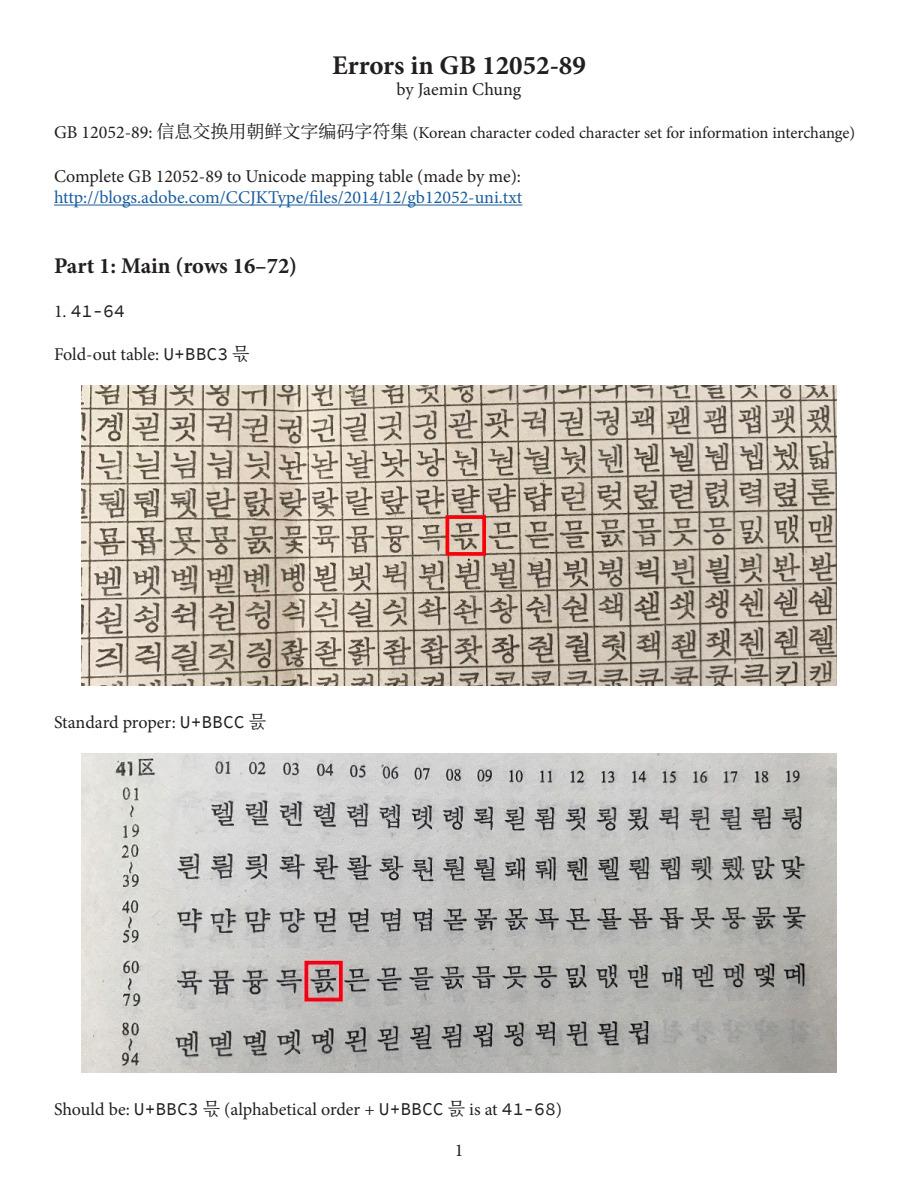
<style>
.page{position:relative;width:918px;height:1188px;background:#fff}
.page>*{position:absolute;margin:0;border:0;box-sizing:border-box;transform-origin:0 0}
.t1{font:700 27px "Minion Pro";color:#231f20}
.t2{font:700 22.5px "Minion Pro";letter-spacing:-.005em;color:#231f20}
.t3{font:18px "Minion Pro";letter-spacing:-.005em;color:#231f20}
.t4{font:18px "Minion Pro";color:#175d9e}
.t5{font:18px "Source Code Pro";color:#231f20}
.t6{font:16.5px "Minion Pro";letter-spacing:-.005em;color:#231f20}
.s1{font-size:18px}
.s2{font-family:"Source Han Serif SC";font-size:18px}
.s3{font-family:"Minion Pro"}
.s4{font-family:"Source Code Pro"}
.s5{font-family:"Source Han Serif"}
</style>
<div class="page">
<hr style="left:54px;top:205px;width:468px;height:1px;background:#175d9e">
<img style="left:81px;top:385px;width:756px;height:300px">
<img style="left:81px;top:753px;width:756px;height:319px">
<p class="t1" style="left:332px;top:46px;width:255px">Errors in GB 12052-89</p>
<p class="t3" style="left:397px;top:77px;width:126px">by Jaemin Chung</p>
<p class="t6" style="left:54px;top:122px;width:803px"><span class="s1">GB 12052-89:</span> <span class="s2">信息交换用朝鲜文字编码字符集</span> (Korean character coded character set for information interchange)</p>
<p class="t3" style="left:54px;top:164px;width:469px">Complete GB 12052-89 to Unicode mapping table (made by me):</p>
<p class="t4" style="left:54px;top:185px;width:470px">http://blogs.adobe.com/CCJKType/files/2014/12/gb12052-uni.txt</p>
<p class="t2" style="left:54px;top:250px;width:245px">Part 1: Main (rows 16–72)</p>
<p class="t5" style="left:54px;top:299px;width:72px"><span class="s3">1.</span> 41-64</p>
<p class="t3" style="left:54px;top:342px;width:197px">Fold-out table: <span class="s4">U+BBC3</span> <span class="s5">믃</span></p>
<p class="t3" style="left:54px;top:710px;width:214px">Standard proper: <span class="s4">U+BBCC</span> <span class="s5">믌</span></p>
<p class="t3" style="left:54px;top:1098px;width:510px">Should be: <span class="s4">U+BBC3</span> <span class="s5">믃</span> (alphabetical order + <span class="s4">U+BBCC</span> <span class="s5">믌</span> is at <span class="s4">41-68</span>)</p>
<p class="t3" style="left:455px;top:1138px;width:10px">1</p>
</div>
